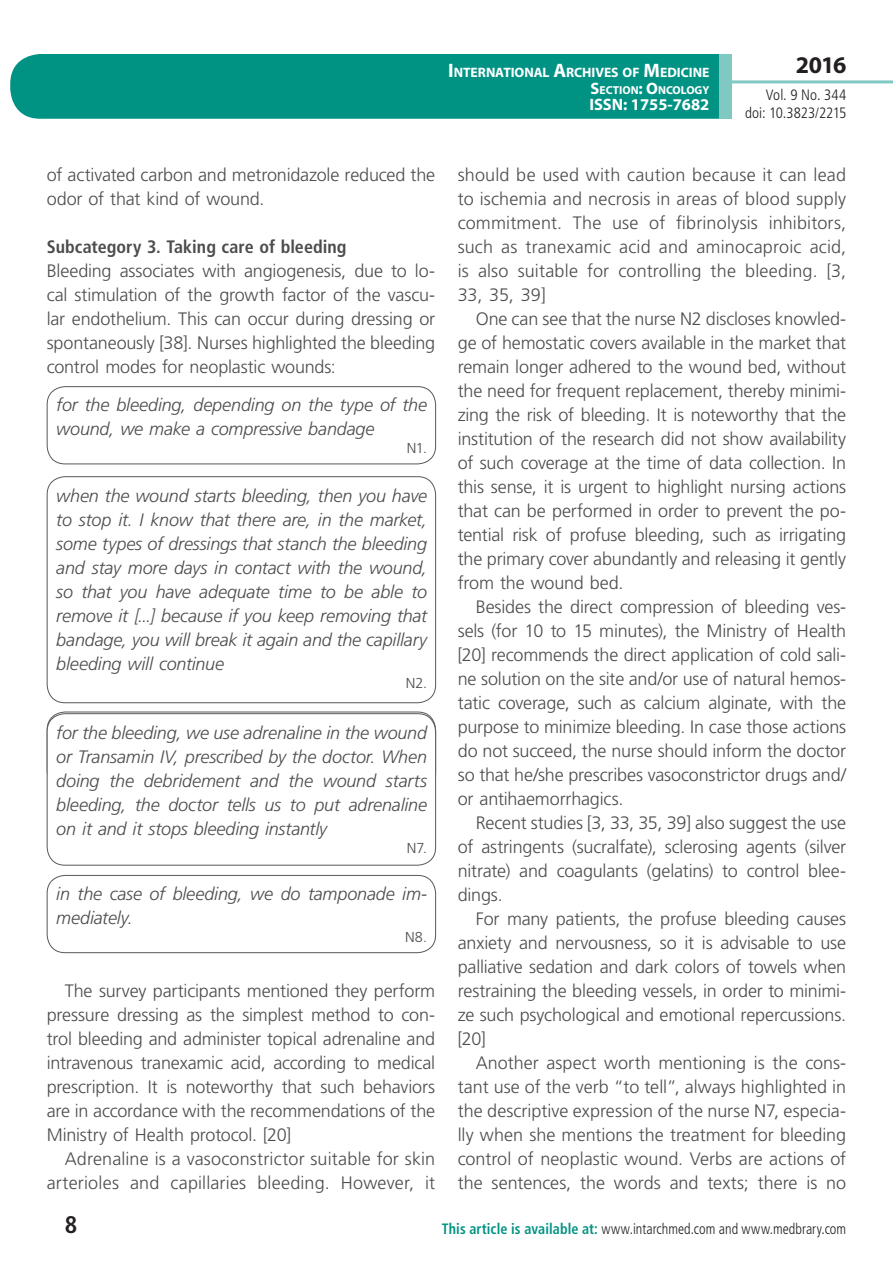
<style>
.page{position:relative;width:893px;height:1263px;background:#fff}
.page>*{position:absolute;margin:0;border:0;box-sizing:border-box;transform-origin:0 0}
.t1{font:700 24px "Myriad Pro";color:#231f20}
.t2{font:700 condensed 24px "Frutiger LT Std";color:#231f20}
.t3{font:300 18px/24px "Frutiger LT Std";letter-spacing:-.01em;color:#4b4c4d;text-align:justify}
.t4{font:italic 300 18px/24px "Frutiger LT Std";letter-spacing:-.01em;color:#4b4c4d}
.t5{font:300 18px/24px "Frutiger LT Std";letter-spacing:.01em;color:#4b4c4d;text-align:right}
.t6{font:700 condensed 18px "Frutiger LT Std";color:#4b4c4d}
.t7{font:700 16.5px "Myriad Pro";color:#fff}
.t8{font:300 condensed 15px "Frutiger LT Std";letter-spacing:.005em;color:#231f20;scale:.94 1}
.t9{font:300 condensed 15px/18px "Frutiger LT Std";letter-spacing:.005em;color:#231f20;text-align:right}
.t10{font:300 14.4px "Frutiger LT Std";color:#4b4c4d}
.t11{font:700 13.65px "Myriad Pro";letter-spacing:-.005em;color:#fff}
.t12{font:700 11.55px "Myriad Pro";color:#fff}
.s1{font-size:19.5px}
.s2{font-size:16.5px}
.s3{font-weight:700;color:#009384}
</style>
<div class="page">
<div style="left:10px;top:54px;width:775px;height:65px;background:#009384;border-radius:30px"></div>
<div style="left:732px;top:0;width:161px;height:157px;background:#fff"></div>
<hr style="left:730px;top:80px;width:163px;height:3px;background:#80c9c2">
<div style="left:719px;top:54px;width:13px;height:65px;background:#80c9c2"></div>
<div style="left:47px;top:386px;width:389px;height:78px;border:1px solid #57585a;border-radius:18px"></div>
<div style="left:47px;top:476px;width:389px;height:227px;border:1px solid #57585a;border-radius:18px"></div>
<div style="left:47px;top:713px;width:389px;height:152px;border:1px solid #57585a;border-radius:18px"></div>
<div style="left:47px;top:875px;width:389px;height:78px;border:1px solid #57585a;border-radius:18px"></div>
<p class="t11" style="left:448px;top:64px;width:263px"><span class="s1">I</span>NTERNATIONAL <span class="s1">A</span>RCHIVES OF <span class="s1">M</span>EDICINE</p>
<p class="t12" style="left:591px;top:82px;width:120px"><span class="s2">S</span>ECTION<span class="s2">: O</span>NCOLOGY</p>
<p class="t7" style="left:589px;top:94px;width:122px">ISSN: 1755-7682</p>
<h1 class="t1" style="left:796px;top:49px;width:52px">2016</h1>
<p class="t9" style="left:745px;top:86px;width:103px">Vol. 9 No. 344 doi: 10.3823/2215</p>
<p class="t3" style="left:47px;top:163px;width:390px">of activated carbon and metronidazole reduced the odor of that kind of wound.</p>
<p class="t6" style="left:47px;top:236px;width:301px">Subcategory 3. Taking care of bleeding</p>
<p class="t3" style="left:47px;top:259px;width:390px">Bleeding associates with angiogenesis, due to lo&shy;cal stimulation of the growth factor of the vascu&shy;lar endothelium. This can occur during dressing or spontaneously [38]. Nurses highlighted the bleeding control modes for neoplastic wounds:</p>
<p class="t4" style="left:56px;top:393px;width:372px">for the bleeding, depending on the type of the wound, we make a compressive bandage</p>
<p class="t10" style="left:407px;top:440px;width:22px">N1.</p>
<p class="t4" style="left:56px;top:484px;width:372px;text-align:justify">when the wound starts bleeding, then you have to stop it. I know that there are, in the market, some types of dressings that stanch the bleeding and stay more days in contact with the wound, so that you have adequate time to be able to remove it [...] because if you keep removing that bandage, you will break it again and the capillary bleeding will continue</p>
<p class="t10" style="left:406px;top:675px;width:23px">N2.</p>
<p class="t4" style="left:56px;top:719px;width:372px">in the bleeding, we try to stop it and also admi&shy;nister the appropriate medication.</p>
<p class="t10" style="left:406px;top:765px;width:23px">N3.</p>
<p class="t4" style="left:56px;top:721px;width:372px;text-align:justify">for the bleeding, we use adrenaline in the wound or Transamin IV, prescribed by the doctor. When doing the debridement and the wound starts bleeding, the doctor tells us to put adrenaline on it and it stops bleeding instantly</p>
<p class="t10" style="left:407px;top:840px;width:22px">N7.</p>
<p class="t4" style="left:56px;top:882px;width:372px">in the case of bleeding, we do tamponade im&shy;mediately.</p>
<p class="t10" style="left:405px;top:929px;width:24px">N8.</p>
<p class="t3" style="left:47px;top:979px;width:390px;text-indent:18px">The survey participants mentioned they perform pressure dressing as the simplest method to con&shy;trol bleeding and administer topical adrenaline and intravenous tranexamic acid, according to medical prescription. It is noteworthy that such behaviors are in accordance with the recommendations of the Ministry of Health protocol. [20]</p>
<p class="t5" style="left:47px;top:1147px;width:390px">Adrenaline is a vasoconstrictor suitable for skin arterioles and capillaries bleeding. However, it</p>
<p class="t3" style="left:458px;top:163px;width:390px">should be used with caution because it can lead to ischemia and necrosis in areas of blood supply commitment. The use of fibrinolysis inhibitors, such as tranexamic acid and aminocaproic acid, is also suitable for controlling the bleeding. [3, 33, 35, 39]</p>
<p class="t3" style="left:458px;top:307px;width:390px;text-indent:18px">One can see that the nurse N2 discloses knowled&shy;ge of hemostatic covers available in the market that remain longer adhered to the wound bed, without the need for frequent replacement, thereby minimi&shy;zing the risk of bleeding. It is noteworthy that the institution of the research did not show availability of such coverage at the time of data collection. In this sense, it is urgent to highlight nursing actions that can be performed in order to prevent the po&shy;tential risk of profuse bleeding, such as irrigating the primary cover abundantly and releasing it gently from the wound bed.</p>
<p class="t3" style="left:458px;top:595px;width:390px;text-indent:18px">Besides the direct compression of bleeding ves&shy;sels (for 10 to 15 minutes), the Ministry of Health [20] recommends the direct application of cold sali&shy;ne solution on the site and/or use of natural hemos&shy;tatic coverage, such as calcium alginate, with the purpose to minimize bleeding. In case those actions do not succeed, the nurse should inform the doctor so that he/she prescribes vasoconstrictor drugs and/ or antihaemorrhagics.</p>
<p class="t3" style="left:458px;top:811px;width:390px;text-indent:18px">Recent studies [3, 33, 35, 39] also suggest the use of astringents (sucralfate), sclerosing agents (silver nitrate) and coagulants (gelatins) to control blee&shy;dings.</p>
<p class="t3" style="left:458px;top:907px;width:390px;text-indent:18px">For many patients, the profuse bleeding causes anxiety and nervousness, so it is advisable to use palliative sedation and dark colors of towels when restraining the bleeding vessels, in order to minimi&shy;ze such psychological and emotional repercussions. [20]</p>
<p class="t3" style="left:458px;top:1051px;width:390px;text-indent:18px">Another aspect worth mentioning is the cons&shy;tant use of the verb “to tell”, always highlighted in the descriptive expression of the nurse N7, especia&shy;lly when she mentions the treatment for bleeding control of neoplastic wound. Verbs are actions of the sentences, the words and texts; there is no</p>
<h1 class="t2" style="left:65px;top:1210px;width:14px">8</h1>
<p class="t8" style="left:442px;top:1220px;width:432px"><span class="s3">This article is available at:</span> www.intarchmed.com and www.medbrary.com</p>
</div>
